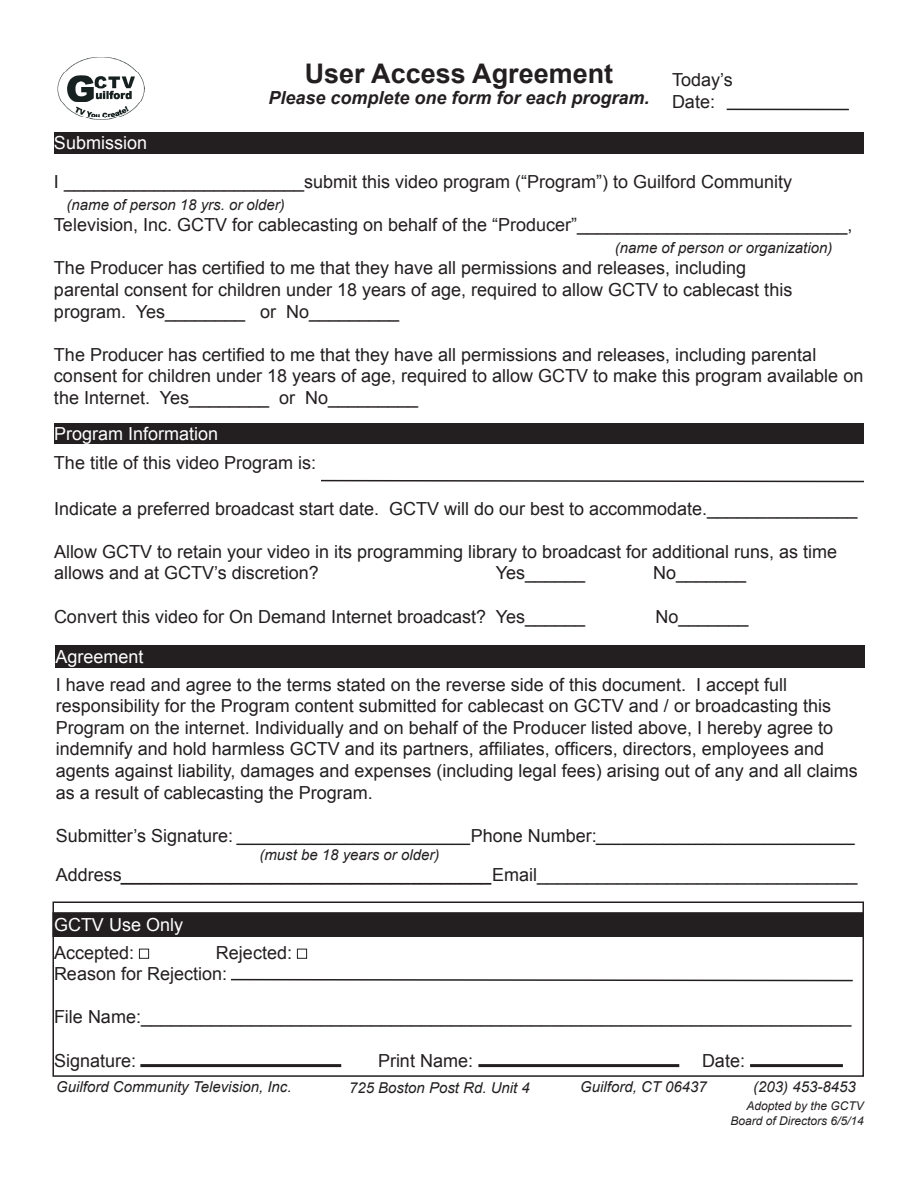
<style>
.page{position:relative;width:918px;height:1188px;background:#fff}
.page>*{position:absolute;margin:0;border:0;box-sizing:border-box;transform-origin:0 0}
.t1{font:700 27px "Arial";color:#231f20}
.t2{font:18px/21.6px "Arial";color:#231f20}
.t3{font:18px "Arial";color:#fff}
.t4{font:italic 700 18px "Arial";color:#231f20}
.t5{font:italic 15px "Arial";color:#231f20}
.t6{font:italic 12px "Arial";color:#231f20}
.s1{font-style:normal;font-size:18px}
.s2{font-style:italic}
</style>
<div class="page">
<div style="left:54px;top:132px;width:810px;height:21px;background:#231f20"></div>
<svg style="left:321px;top:479px;width:543px;height:4px"></svg>
<div style="left:55px;top:645px;width:810px;height:23px;background:#231f20"></div>
<div style="left:139px;top:949px;width:10px;height:10px;border:1px solid #231f20"></div>
<div style="left:297px;top:949px;width:10px;height:10px;border:1px solid #231f20"></div>
<div style="left:52px;top:902px;width:812px;height:175px;border:2px solid #231f20"></div>
<div style="left:53px;top:913px;width:810px;height:23px;background:#231f20"></div>
<div style="left:52px;top:912px;width:812px;height:25px;border:2px solid #231f20"></div>
<svg style="left:231px;top:978px;width:622px;height:4px"></svg>
<hr style="left:140px;top:1064px;width:201px;height:3px;background:#231f20">
<hr style="left:478px;top:1064px;width:201px;height:3px;background:#231f20">
<hr style="left:750px;top:1064px;width:93px;height:3px;background:#231f20">
<div style="left:54px;top:423px;width:810px;height:20px;background:#231f20"></div>
<hr style="left:727px;top:109px;width:122px;height:1px;background:#231f20">
<img style="left:57px;top:57px;width:88px;height:63px">
<p class="t3" style="left:54px;top:131px;width:95px">Submission</p>
<p class="t1" style="left:305px;top:55px;width:310px">User Access Agreement</p>
<p class="t4" style="left:268px;top:86px;width:383px">Please complete one form for each program.</p>
<p class="t2" style="left:672px;top:69px;width:62px">Today’s<br>Date:</p>
<p class="t2" style="left:54px;top:171px;width:740px">I ________________________submit this video program (“Program”) to Guilford Community</p>
<p class="t5" style="left:67px;top:195px;width:220px">(name of person 18 yrs. or older)</p>
<p class="t2" style="left:54px;top:214px;width:800px">Television, Inc. GCTV for cablecasting on behalf of the “Producer”___________________________,</p>
<p class="t5" style="left:615px;top:238px;width:219px">(name of person or organization)</p>
<p class="t2" style="left:54px;top:258px;width:694px">The Producer has certified to me that they have all permissions and releases, including</p>
<p class="t2" style="left:54px;top:279px;width:740px">parental consent for children under 18 years of age, required to allow GCTV to cablecast this</p>
<p class="t2" style="left:54px;top:301px;width:347px">program. Yes________ or No_________</p>
<p class="t2" style="left:54px;top:344px;width:764px">The Producer has certified to me that they have all permissions and releases, including parental</p>
<p class="t2" style="left:54px;top:366px;width:811px">consent for children under 18 years of age, required to allow GCTV to make this program available on the Internet. Yes________ or No_________</p>
<p class="t3" style="left:54px;top:422px;width:166px">Program Information</p>
<p class="t2" style="left:54px;top:452px;width:264px">The title of this video Program is:</p>
<p class="t2" style="left:54px;top:498px;width:805px">Indicate a preferred broadcast start date. GCTV will do our best to accommodate._______________</p>
<p class="t2" style="left:54px;top:541px;width:785px">Allow GCTV to retain your video in its programming library to broadcast for additional runs, as time</p>
<p class="t2" style="left:54px;top:562px;width:266px">allows and at GCTV’s discretion?</p>
<p class="t2" style="left:496px;top:562px;width:91px">Yes______</p>
<p class="t2" style="left:653px;top:562px;width:95px">No_______</p>
<p class="t2" style="left:54px;top:606px;width:533px">Convert this video for On Demand Internet broadcast? Yes______</p>
<p class="t2" style="left:655px;top:606px;width:95px">No_______</p>
<p class="t3" style="left:55px;top:645px;width:90px">Agreement</p>
<p class="t2" style="left:56px;top:674px;width:733px">I have read and agree to the terms stated on the reverse side of this document. I accept full</p>
<p class="t2" style="left:56px;top:695px;width:804px">responsibility for the Program content submitted for cablecast on GCTV and / or broadcasting this Program on the internet. Individually and on behalf of the Producer listed above, I hereby agree to indemnify and hold harmless GCTV and its partners, affiliates, officers, directors, employees and agents against liability, damages and expenses (including legal fees) arising out of any and all claims as a result of cablecasting the Program.</p>
<p class="t5" style="left:56px;top:827px;width:801px"><span class="s1">Submitter’s Signature:</span> ____________________________<span class="s1">Phone Number:</span>_______________________________</p>
<p class="t5" style="left:259px;top:845px;width:182px">(must be 18 years or older)</p>
<p class="t2" style="left:56px;top:864px;width:803px">Address<span class="s2">_____________________________________</span>Email________________________________</p>
<p class="t3" style="left:54px;top:913px;width:131px">GCTV Use Only</p>
<p class="t2" style="left:54px;top:942px;width:82px">Accepted:</p>
<p class="t2" style="left:216px;top:942px;width:78px">Rejected:</p>
<p class="t2" style="left:54px;top:963px;width:175px">Reason for Rejection:</p>
<p class="t2" style="left:54px;top:1007px;width:799px">File Name:_______________________________________________________________________</p>
<p class="t2" style="left:54px;top:1050px;width:84px">Signature:</p>
<p class="t2" style="left:378px;top:1050px;width:97px">Print Name:</p>
<p class="t2" style="left:702px;top:1050px;width:45px">Date:</p>
<p class="t5" style="left:56px;top:1077px;width:237px">Guilford Community Television, Inc.</p>
<p class="t5" style="left:753px;top:1077px;width:104px">(203) 453-8453</p>
<p class="t5" style="left:349px;top:1078px;width:182px">725 Boston Post Rd. Unit 4</p>
<p class="t5" style="left:580px;top:1077px;width:128px">Guilford, CT 06437</p>
<p class="t6" style="left:747px;top:1098px;width:119px">Adopted by the GCTV</p>
<p class="t6" style="left:731px;top:1113px;width:135px">Board of Directors 6/5/14</p>
</div>
